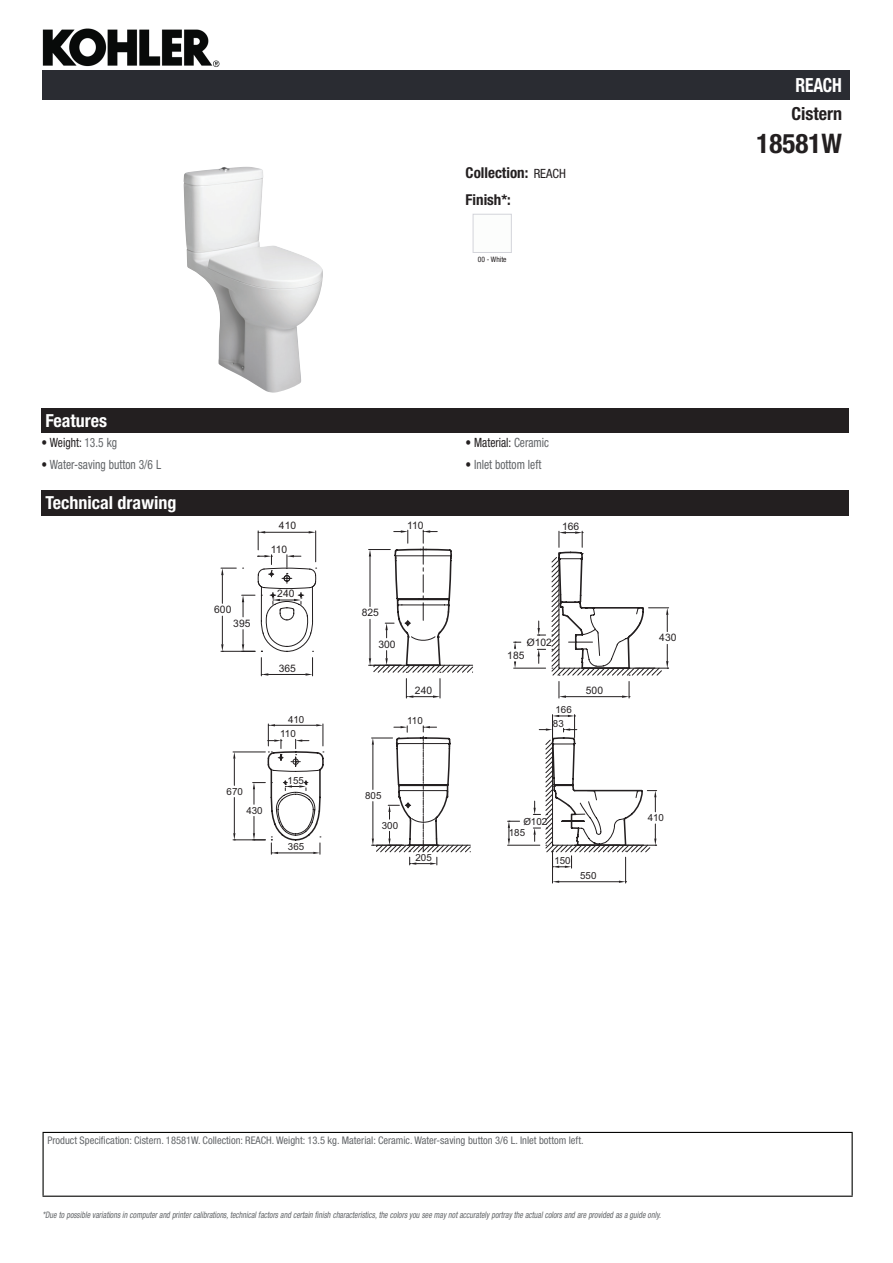
<style>
.page{position:relative;width:893px;height:1263px;background:#fff}
.page>*{position:absolute;margin:0;border:0;box-sizing:border-box;transform-origin:0 0}
.t1{font:700 condensed 27px "Helvetica Neue LT Std";color:#231f20}
.t2{font:700 condensed 19.5px "Helvetica Neue LT Std";letter-spacing:-.01em;color:#fff;scale:.9 1}
.t3{font:700 condensed 18px "Helvetica Neue LT Std";color:#fff}
.t4{font:700 condensed 18px "Helvetica Neue LT Std";color:#231f20}
.t5{font:700 condensed 15px/27.8px "Helvetica Neue LT Std";color:#231f20}
.t6{font:condensed 12.75px "Helvetica Neue LT Std";color:#626568;scale:.9 1}
.t7{font:condensed 12.75px "Helvetica Neue LT Std";color:#231f20;scale:.9 1}
.t8{font:condensed 10.5px "Helvetica Neue LT Std";color:#626568}
.t9{font:10.35px "Arial";color:#231f20}
.t10{font:9.75px "Arial";color:#231f20}
.t11{font:italic condensed 9px "Helvetica Neue LT Std";color:#626568;scale:.87 1}
.t12{font:condensed 7.5px "Helvetica Neue LT Std";color:#231f20}
.s1{font-weight:400;font-size:12.75px}
.s2{color:#626568}
.s3{color:#231f20}
</style>
<div class="page">
<img style="left:42px;top:28px;width:188px;height:53px">
<img style="left:184px;top:167px;width:139px;height:226px">
<div style="left:473px;top:214px;width:39px;height:39px;border:1px solid #d3d4da"></div>
<div style="left:41px;top:408px;width:808px;height:25px;background:#231f20"></div>
<div style="left:41px;top:490px;width:808px;height:25px;background:#231f20"></div>
<hr style="left:221px;top:651px;width:34px;height:1px;background:#231f20">
<svg style="left:221px;top:568px;width:15px;height:35px"></svg>
<svg style="left:221px;top:616px;width:3px;height:36px"></svg>
<hr style="left:268px;top:674px;width:38px;height:1px;background:#231f20">
<svg style="left:306px;top:669px;width:7px;height:7px"></svg>
<svg style="left:261px;top:669px;width:7px;height:7px"></svg>
<hr style="left:315px;top:531px;width:1px;height:31px;background:#231f20">
<hr style="left:265px;top:532px;width:44px;height:1px;background:#231f20">
<svg style="left:309px;top:531px;width:7px;height:2px"></svg>
<svg style="left:287px;top:555px;width:7px;height:2px"></svg>
<svg style="left:242px;top:567px;width:75px;height:85px"></svg>
<svg style="left:258px;top:531px;width:14px;height:26px"></svg>
<svg style="left:369px;top:530px;width:300px;height:168px"></svg>
<hr style="left:233px;top:752px;width:32px;height:1px;background:#231f20">
<hr style="left:233px;top:839px;width:32px;height:1px;background:#231f20">
<hr style="left:234px;top:797px;width:1px;height:36px;background:#231f20">
<svg style="left:233px;top:752px;width:2px;height:33px"></svg>
<svg style="left:233px;top:833px;width:2px;height:7px"></svg>
<svg style="left:253px;top:715px;width:404px;height:168px"></svg>
<div style="left:43px;top:71px;width:807px;height:29px;background:#2a2c32"></div>
<hr style="left:43px;top:1132px;width:810px;height:1px;background:#040503">
<hr style="left:43px;top:1133px;width:1px;height:62px;background:#040503">
<hr style="left:852px;top:1133px;width:1px;height:62px;background:#040503">
<hr style="left:43px;top:1195px;width:810px;height:2px;background:#040503">
<h3 class="t5" style="left:466px;top:158px;width:102px">Collection: <span class="s1">REACH<br></span>Finish*:</h3>
<p class="t12" style="left:478px;top:255px;width:30px">00 - White</p>
<h3 class="t3" style="left:46px;top:410px;width:63px">Features</h3>
<h3 class="t7" style="left:41px;top:435px;width:86px">• Weight: <span class="s2">13.5 kg</span></h3>
<h3 class="t7" style="left:466px;top:435px;width:94px">• Material: <span class="s2">Ceramic</span></h3>
<h3 class="t6" style="left:41px;top:457px;width:135px"><span class="s3">•</span> Water-saving button 3/6 L</h3>
<h3 class="t6" style="left:466px;top:457px;width:86px"><span class="s3">•</span> Inlet bottom left</h3>
<h3 class="t3" style="left:46px;top:492px;width:132px">Technical drawing</h3>
<p class="t9" style="left:279px;top:519px;width:19px">410</p>
<p class="t9" style="left:271px;top:542px;width:18px">110</p>
<p class="t9" style="left:407px;top:518px;width:18px">110</p>
<p class="t9" style="left:562px;top:519px;width:19px">166</p>
<p class="t9" style="left:214px;top:603px;width:19px">600</p>
<p class="t9" style="left:233px;top:616px;width:19px">395</p>
<p class="t9" style="left:277px;top:587px;width:19px">240</p>
<p class="t9" style="left:279px;top:661px;width:19px">365</p>
<p class="t9" style="left:362px;top:606px;width:19px">825</p>
<p class="t9" style="left:378px;top:637px;width:19px">300</p>
<p class="t9" style="left:415px;top:683px;width:19px">240</p>
<p class="t9" style="left:527px;top:635px;width:27px">Ø102</p>
<p class="t9" style="left:507px;top:648px;width:19px">185</p>
<p class="t9" style="left:586px;top:683px;width:19px">500</p>
<p class="t10" style="left:227px;top:785px;width:18px">670</p>
<p class="t10" style="left:246px;top:804px;width:18px">430</p>
<p class="t10" style="left:288px;top:713px;width:18px">410</p>
<p class="t10" style="left:280px;top:727px;width:17px">110</p>
<p class="t10" style="left:288px;top:774px;width:18px">155</p>
<p class="t10" style="left:288px;top:840px;width:18px">365</p>
<p class="t10" style="left:407px;top:715px;width:17px">110</p>
<p class="t10" style="left:555px;top:703px;width:18px">166</p>
<p class="t10" style="left:553px;top:717px;width:12px">83</p>
<p class="t10" style="left:365px;top:789px;width:18px">805</p>
<p class="t10" style="left:382px;top:819px;width:18px">300</p>
<p class="t10" style="left:523px;top:815px;width:25px">Ø102</p>
<p class="t10" style="left:509px;top:826px;width:18px">185</p>
<p class="t10" style="left:415px;top:851px;width:18px">205</p>
<p class="t10" style="left:554px;top:854px;width:18px">150</p>
<p class="t10" style="left:580px;top:869px;width:18px">550</p>
<p class="t9" style="left:659px;top:631px;width:19px">430</p>
<p class="t10" style="left:648px;top:811px;width:18px">410</p>
<h2 class="t2" style="left:795px;top:74px;width:53px">REACH</h2>
<h3 class="t4" style="left:791px;top:103px;width:52px">Cistern</h3>
<h1 class="t1" style="left:757px;top:127px;width:87px">18581W</h1>
<p class="t8" style="left:47px;top:1134px;width:538px">Product Specification: Cistern. 18581W. Collection: REACH. Weight: 13.5 kg. Material: Ceramic. Water-saving button 3/6 L. Inlet bottom left.</p>
<p class="t11" style="left:43px;top:1210px;width:714px">*Due to possible variationsin computerand printercalibrations,technicalfactorsand certain finish characteristics,the colorsyou see maynotaccuratelyportraythe actualcolorsand are provided asa guide only.</p>
</div>
